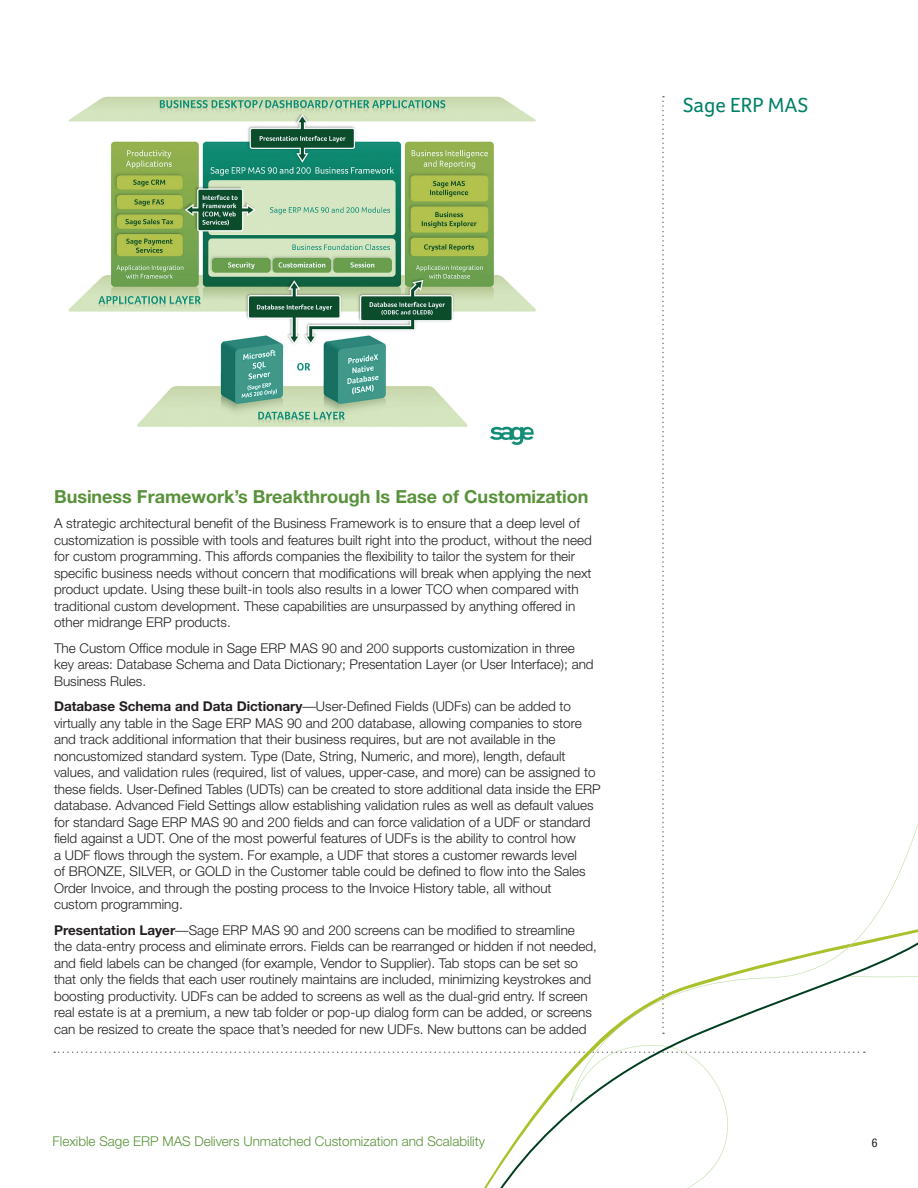
<style>
.page{position:relative;width:918px;height:1188px;background:#fff}
.page>*{position:absolute;margin:0;border:0;box-sizing:border-box;transform-origin:0 0}
.t1{font:21px "Foco";color:#008066}
.t2{font:700 18px "Helvetica Neue";color:#59923a}
.Body{font:300 13.5px/16.5px "Helvetica Neue";color:#231f20}
.t3{font:300 13.5px "Helvetica Neue";color:#59923a}
.t4{font:condensed 12px "Helvetica Neue";color:#231f20}
.s1{font-weight:700}
</style>
<div class="page">
<svg style="left:54px;top:1052px;width:325px;height:1px"></svg>
<svg style="left:662px;top:96px;width:2px;height:439px"></svg>
<svg style="left:453px;top:585px;width:465px;height:603px"></svg>
<img style="left:68px;top:96px;width:468px;height:349px">
<h1 class="t1" style="left:683px;top:93px;width:127px">Sage ERP MAS</h1>
<h3 class="t2" style="left:54px;top:485px;width:536px">Business Framework’s Breakthrough Is Ease of Customization</h3>
<p class="Body" style="left:54px;top:515px;width:539px">A strategic architectural benefit of the Business Framework is to ensure that a deep level of customization is possible with tools and features built right into the product, without the need for custom programming. This affords companies the flexibility to tailor the system for their specific business needs without concern that modifications will break when applying the next product update. Using these built-in tools also results in a lower TCO when compared with traditional custom development. These capabilities are unsurpassed by anything offered in other midrange ERP products.</p>
<p class="Body" style="left:54px;top:639px;width:541px">The Custom Office module in Sage ERP MAS 90 and 200 supports customization in three key areas: Database Schema and Data Dictionary; Presentation Layer (or User Interface); and<br>Business Rules.</p>
<p class="Body" style="left:54px;top:698px;width:548px"><span class="s1">Database Schema and Data Dictionary</span>—User-Defined Fields (UDFs) can be added to virtually any table in the Sage ERP MAS 90 and 200 database, allowing companies to store and track additional information that their business requires, but are not available in the noncustomized standard system. Type (Date, String, Numeric, and more), length, default values, and validation rules (required, list of values, upper-case, and more) can be assigned to these fields. User-Defined Tables (UDTs) can be created to store additional data inside the ERP database. Advanced Field Settings allow establishing validation rules as well as default values for standard Sage ERP MAS 90 and 200 fields and can force validation of a UDF or standard field against a UDT. One of the most powerful features of UDFs is the ability to control how<br>a UDF flows through the system. For example, a UDF that stores a customer rewards level<br>of BRONZE, SILVER, or GOLD in the Customer table could be defined to flow into the Sales Order Invoice, and through the posting process to the Invoice History table, all without<br>custom programming.</p>
<p class="Body" style="left:54px;top:921px;width:544px"><span class="s1">Presentation Layer</span>—Sage ERP MAS 90 and 200 screens can be modified to streamline<br>the data-entry process and eliminate errors. Fields can be rearranged or hidden if not needed, and field labels can be changed (for example, Vendor to Supplier). Tab stops can be set so that only the fields that each user routinely maintains are included, minimizing keystrokes and boosting productivity. UDFs can be added to screens as well as the dual-grid entry. If screen real estate is at a premium, a new tab folder or pop-up dialog form can be added, or screens can be resized to create the space that’s needed for new UDFs. New buttons can be added</p>
<p class="t3" style="left:53px;top:1133px;width:434px">Flexible Sage ERP MAS Delivers Unmatched Customization and Scalability</p>
<p class="t4" style="left:872px;top:1136px;width:7px">6</p>
</div>
